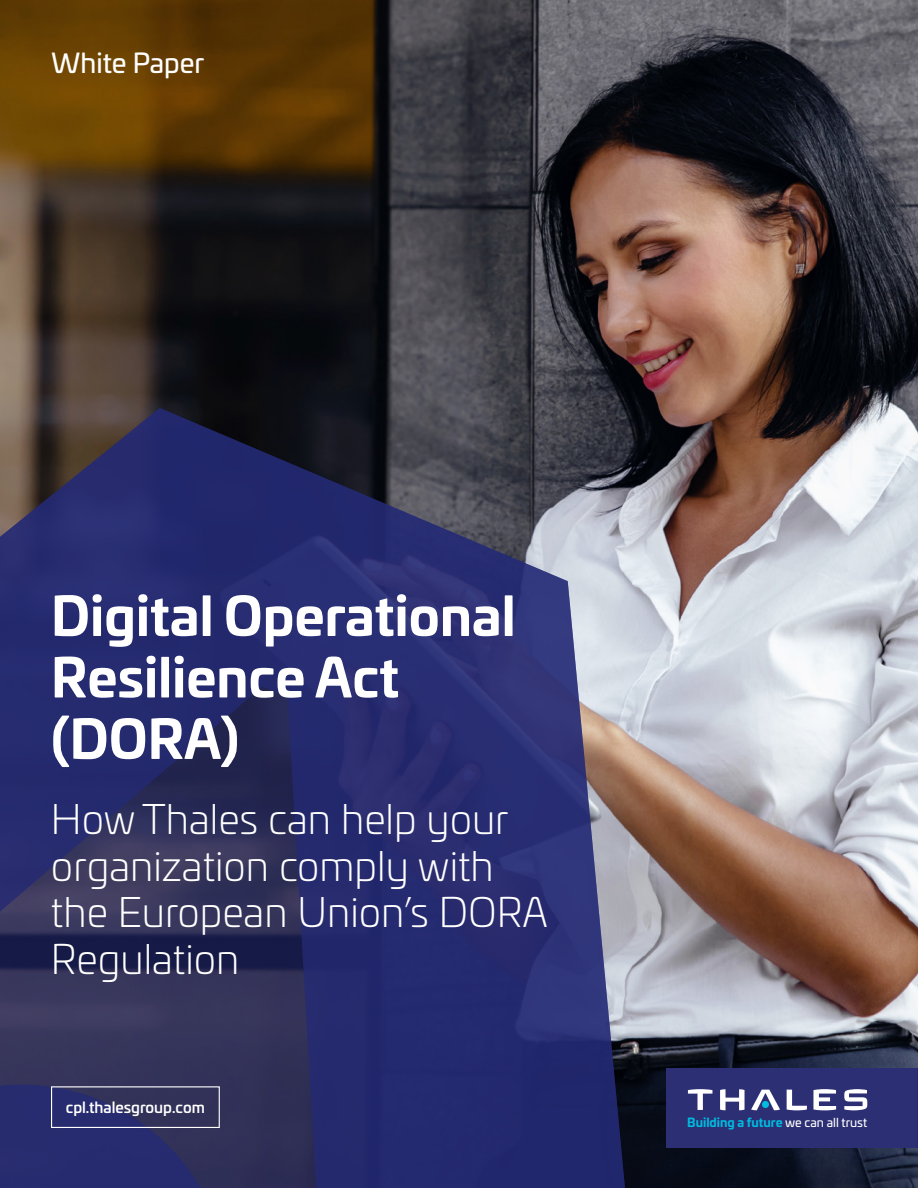
<style>
.page{position:relative;width:918px;height:1188px;background:#fff}
.page>*{position:absolute;margin:0;border:0;box-sizing:border-box;transform-origin:0 0}
.t1{font:700 52.5px/61.5px "Univia Pro";color:#fff}
.t2{font:300 40.5px/46.5px "Univia Pro";color:#fff}
.t3{font:27px "Univia Pro";color:#fff}
.t4{font:500 15px "Univia Pro";color:#fff}
.t5{font:700 12.15px "Univia Pro";color:#00bbdf}
.s1{font-weight:400;color:#fff}
</style>
<div class="page">
<img style="left:0;top:0;width:918px;height:1188px">
<svg style="left:0;top:408px;width:692px;height:780px;background:#3c3e6e"></svg>
<svg style="left:0;top:1057px;width:257px;height:131px;background:#2d2e62"></svg>
<div style="left:667px;top:1068px;width:250px;height:80px;background:#2c2f73"></div>
<svg style="left:844px;top:1089px;width:23px;height:21px"></svg>
<svg style="left:813px;top:1089px;width:23px;height:21px"></svg>
<svg style="left:787px;top:1090px;width:20px;height:20px"></svg>
<svg style="left:751px;top:1090px;width:29px;height:20px"></svg>
<div style="left:762px;top:1101px;width:7px;height:7px;background:#00bbdf;border-radius:50%"></div>
<svg style="left:720px;top:1089px;width:25px;height:21px"></svg>
<svg style="left:688px;top:1089px;width:24px;height:21px"></svg>
<div style="left:51px;top:1086px;width:169px;height:42px;border:1px solid #fff"></div>
<p class="t3" style="left:51px;top:42px;width:155px">White Paper</p>
<p class="t1" style="left:51px;top:582px;width:466px">Digital Operational<br>Resilience Act (DORA)</p>
<p class="t2" style="left:51px;top:794px;width:499px">How Thales can help your organization comply with the European Union’s DORA<br>Regulation</p>
<p class="t4" style="left:66px;top:1096px;width:141px">cpl.thalesgroup.com</p>
<p class="t5" style="left:687px;top:1112px;width:181px">Building a future <span class="s1">we can all trust</span></p>
</div>
